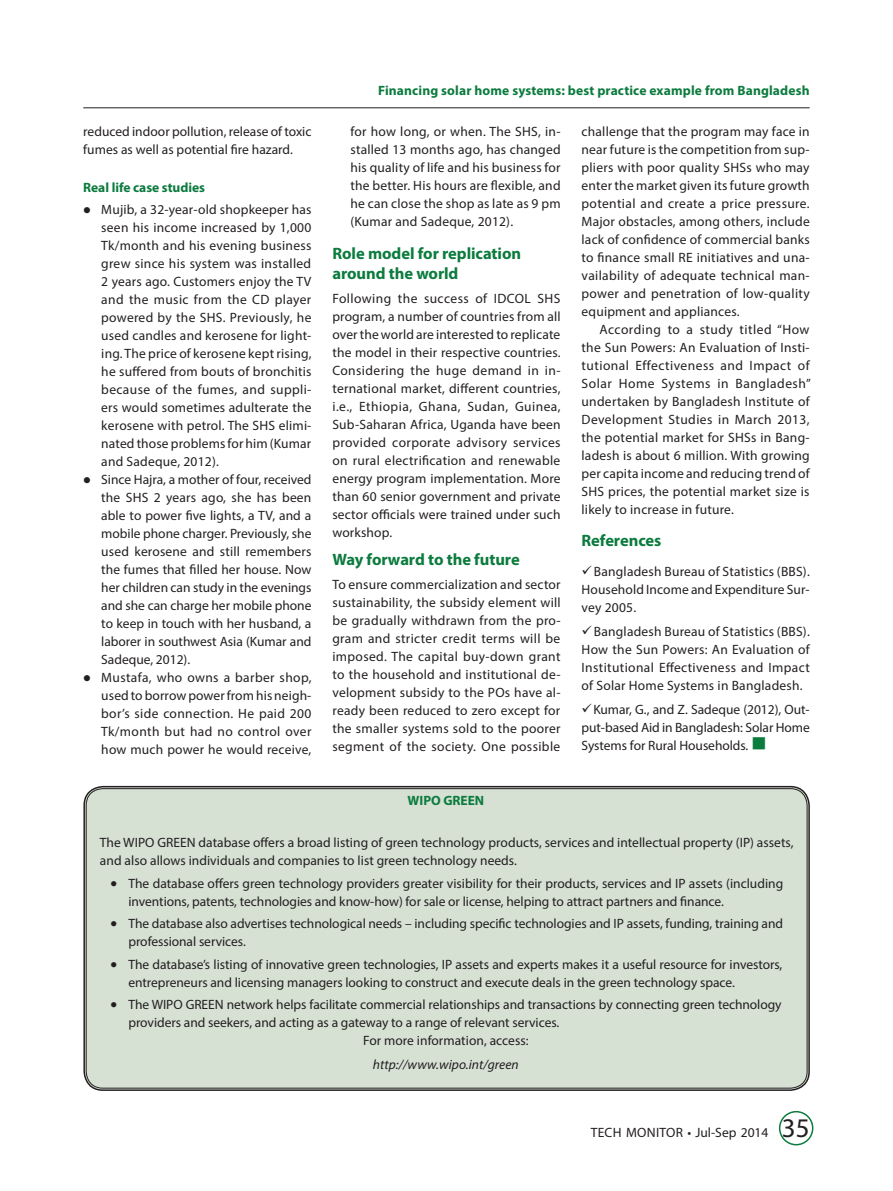
<style>
.page{position:relative;width:893px;height:1191px;background:#fff}
.page>*{position:absolute;margin:0;border:0;box-sizing:border-box;transform-origin:0 0}
.t1{font:700 16.5px/19.5px "Myriad Pro";letter-spacing:-.005em;color:#0c7b3e}
.BT{font:13.5px/18px "Myriad Pro";letter-spacing:.015em;color:#231f20;text-align:justify}
.BLM{font:13.5px/18px "Myriad Pro";letter-spacing:.015em;color:#231f20;text-align:justify}
.BLL{font:13.5px/18px "Myriad Pro";letter-spacing:-.005em;color:#231f20}
.BT1{font:13.5px/18px "Myriad Pro";color:#231f20}
.Ref{font:13.5px/18px "Myriad Pro";letter-spacing:.01em;color:#231f20;text-align:justify}
.Filler_BT{font:13.5px/18px "Myriad Pro";letter-spacing:.005em;color:#231f20}
.Filler_BT-2{font:700 13.5px "Myriad Pro";letter-spacing:.01em;color:#0c7b3e}
.Filler_BT-3{font:italic 13.5px "Myriad Pro";letter-spacing:.005em;color:#231f20}
.s1{color:#0c7b3e}
.s2{font-size:27px}
</style>
<div class="page">
<hr style="left:83px;top:107px;width:726px;height:1px;background:#231f20">
<div style="left:778px;top:1111px;width:35px;height:34px;border:2px solid #0c7b3e;border-radius:50%"></div>
<div style="left:85px;top:787px;width:723px;height:302px;background:#d6e1d4;border-radius:18px"></div>
<p class="BT1" style="left:83px;top:122px;width:230px">reduced indoor pollution, release of toxic fumes as well as potential fire hazard.</p>
<h2 class="Filler_BT-2" style="left:83px;top:178px;width:123px">Real life case studies</h2>
<p class="BLM" style="left:101px;top:200px;width:212px;text-indent:-18px">● Mujib, a 32-year-old shopkeeper has seen his income increased by 1,000<br>Tk/month and his evening business grew since his system was installed 2 years ago. Customers enjoy the TV and the music from the CD player powered by the SHS. Previously, he used candles and kerosene for light&shy;ing. The price of kerosene kept rising, he suffered from bouts of bronchitis because of the fumes, and suppli&shy;ers would sometimes adulterate the kerosene with petrol. The SHS elimi&shy;nated those problems for him (Kumar and Sadeque, 2012).</p>
<p class="BLM" style="left:101px;top:470px;width:212px;text-indent:-18px">● Since Hajra, a mother of four, received the SHS 2 years ago, she has been able to power five lights, a TV, and a mobile phone charger. Previously, she used kerosene and still remembers the fumes that filled her house. Now her children can study in the evenings and she can charge her mobile phone to keep in touch with her husband, a laborer in southwest Asia (Kumar and Sadeque, 2012).</p>
<p class="BLM" style="left:101px;top:668px;width:212px;text-indent:-18px">● Mustafa, who owns a barber shop, used to borrow power from his neigh&shy;bor’s side connection. He paid 200<br>Tk/month but had no control over how much power he would receive,</p>
<p class="Filler_BT-2" style="left:378px;top:81px;width:433px">Financing solar home systems: best practice example from Bangladesh</p>
<p class="BLM" style="left:350px;top:122px;width:212px">for how long, or when. The SHS, in&shy;stalled 13 months ago, has changed his quality of life and his business for the better. His hours are flexible, and he can close the shop as late as 9 pm (Kumar and Sadeque, 2012).</p>
<h1 class="t1" style="left:332px;top:243px;width:190px">Role model for replication around the world</h1>
<p class="BT" style="left:332px;top:289px;width:230px">Following the success of IDCOL SHS program, a number of countries from all over the world are interested to replicate the model in their respective countries.<br>Considering the huge demand in in&shy;ternational market, different countries, i.e., Ethiopia, Ghana, Sudan, Guinea, Sub-Saharan Africa, Uganda have been provided corporate advisory services on rural electrification and renewable energy program implementation. More than 60 senior government and private sector officials were trained under such workshop.</p>
<h1 class="t1" style="left:332px;top:549px;width:189px">Way forward to the future</h1>
<p class="BT" style="left:332px;top:575px;width:230px">To ensure commercialization and sector sustainability, the subsidy element will be gradually withdrawn from the pro&shy;gram and stricter credit terms will be imposed. The capital buy-down grant to the household and institutional de&shy;velopment subsidy to the POs have al&shy;ready been reduced to zero except for the smaller systems sold to the poorer segment of the society. One possible</p>
<p class="BT" style="left:581px;top:122px;width:230px">challenge that the program may face in near future is the competition from sup&shy;pliers with poor quality SHSs who may enter the market given its future growth potential and create a price pressure.<br>Major obstacles, among others, include lack of confidence of commercial banks to finance small RE initiatives and una&shy;vailability of adequate technical man&shy;power and penetration of low-quality equipment and appliances.</p>
<p class="BT1" style="left:581px;top:320px;width:231px;text-align:justify;text-indent:18px">According to a study titled “How the Sun Powers: An Evaluation of Insti&shy;tutional Effectiveness and Impact of Solar Home Systems in Bangladesh” undertaken by Bangladesh Institute of Development Studies in March 2013, the potential market for SHSs in Bang&shy;ladesh is about 6 million. With growing per capita income and reducing trend of SHS prices, the potential market size is likely to increase in future.</p>
<h1 class="t1" style="left:581px;top:530px;width:81px">References</h1>
<p class="Ref" style="left:581px;top:562px;width:230px">✓Bangladesh Bureau of Statistics (BBS).<br>Household Income and Expenditure Sur&shy;vey 2005.</p>
<p class="Ref" style="left:581px;top:622px;width:230px">✓Bangladesh Bureau of Statistics (BBS).<br>How the Sun Powers: An Evaluation of Institutional Effectiveness and Impact of Solar Home Systems in Bangladesh.</p>
<p class="Ref" style="left:581px;top:700px;width:230px">✓Kumar, G., and Z. Sadeque (2012), Out&shy;put-based Aid in Bangladesh: Solar Home Systems for Rural Households. <span class="s1">■</span></p>
<p class="Filler_BT-2" style="left:407px;top:791px;width:78px">WIPO GREEN</p>
<p class="Filler_BT" style="left:100px;top:833px;width:695px">The WIPO GREEN database offers a broad listing of green technology products, services and intellectual property (IP) assets, and also allows individuals and companies to list green technology needs.</p>
<p class="BLL" style="left:128px;top:874px;width:656px">The database offers green technology providers greater visibility for their products, services and IP assets (including inventions, patents, technologies and know-how) for sale or license, helping to attract partners and finance.</p>
<p class="BLL" style="left:128px;top:914px;width:656px">The database also advertises technological needs – including specific technologies and IP assets, funding, training and professional services.</p>
<p class="BLL" style="left:128px;top:955px;width:655px">The database’s listing of innovative green technologies, IP assets and experts makes it a useful resource for investors, entrepreneurs and licensing managers looking to construct and execute deals in the green technology space.</p>
<p class="BLL" style="left:128px;top:995px;width:654px">The WIPO GREEN network helps facilitate commercial relationships and transactions by connecting green technology providers and seekers, and acting as a gateway to a range of relevant services.</p>
<p class="Filler_BT" style="left:363px;top:1031px;width:167px">For more information, access:</p>
<p class="Filler_BT-3" style="left:373px;top:1056px;width:147px">http://www.wipo.int/green</p>
<p class="BT" style="left:590px;top:1123px;width:220px">TECH MONITOR • Jul-Sep 2014 <span class="s2">35</span></p>
</div>
